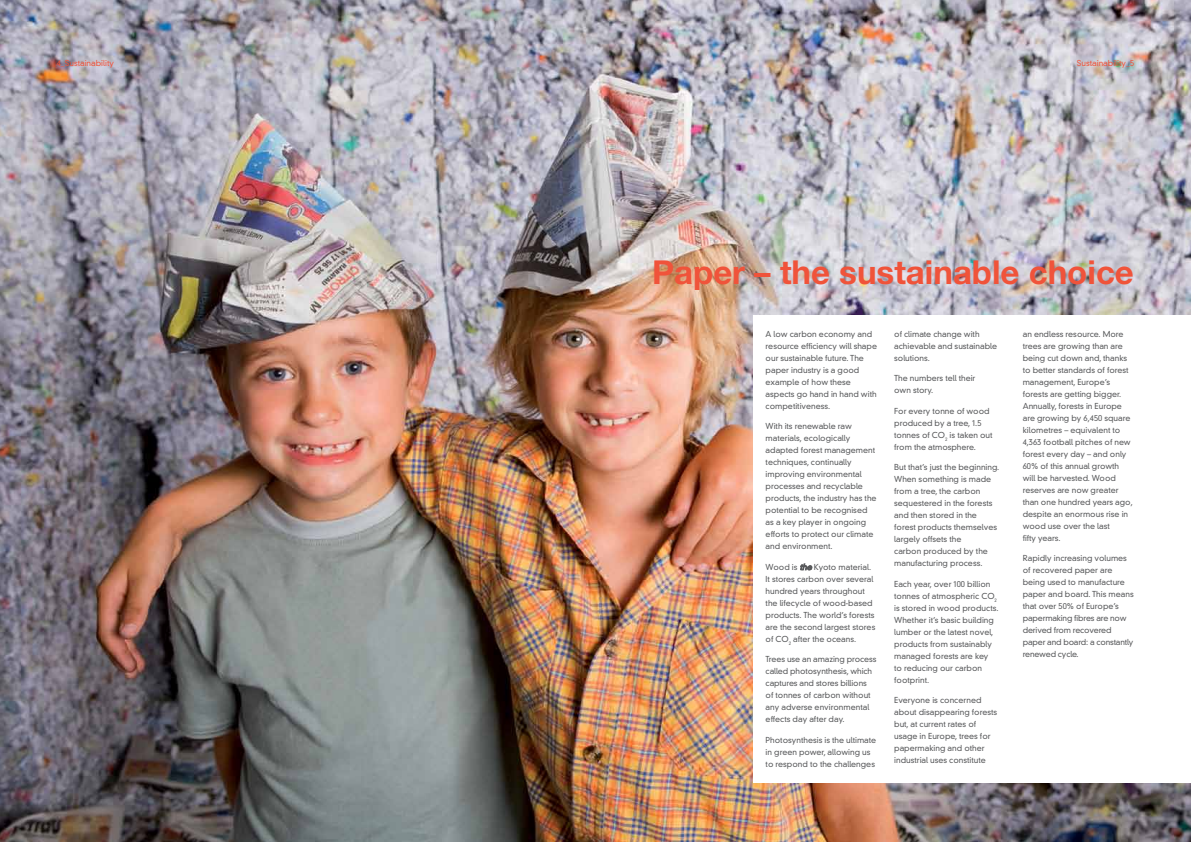
<style>
.page{position:relative;width:1191px;height:842px;background:#fff}
.page>*{position:absolute;margin:0;border:0;box-sizing:border-box;transform-origin:0 0}
.t1{font:700 33px "Helvetica Neue LT Std";color:#f0533a}
.t2{font:300 8px/12px "DIN Neuzeit Grotesk Std";color:#58595b}
.t3{font:300 8px "DIN Neuzeit Grotesk Std";color:#f0533a}
.s1{font-style:italic}
</style>
<div class="page">
<img style="left:0;top:0;width:1191px;height:842px">
<div style="left:753px;top:315px;width:438px;height:467px;background:#fff"></div>
<svg style="left:800px;top:563px;width:12px;height:7px"></svg>
<p class="t3" style="left:57px;top:58px;width:59px">4_Sustainability</p>
<p class="t3" style="left:1077px;top:58px;width:59px">Sustainability_5</p>
<h1 class="t1" style="left:652px;top:251px;width:483px">Paper – the sustainable choice</h1>
<p class="t2" style="left:765px;top:328px;width:113px">A low carbon economy and resource efficiency will shape our sustainable future. The paper industry is a good example of how these aspects go hand in hand with competitiveness.</p>
<p class="t2" style="left:765px;top:420px;width:112px">With its renewable raw materials, ecologically adapted forest management techniques, continually improving environmental processes and recyclable products, the industry has the potential to be recognised as a key player in ongoing efforts to protect our climate and environment.</p>
<p class="t2" style="left:765px;top:561px;width:111px">Wood is <span class="s1">the</span>Kyoto material.<br>It stores carbon over several hundred years throughout the lifecycle of wood-based products. The world’s forests are the second largest stores of CO<sub>2</sub> after the oceans.</p>
<p class="t2" style="left:765px;top:654px;width:112px">Trees use an amazing process called photosynthesis, which captures and stores billions of tonnes of carbon without any adverse environmental effects day after day.</p>
<p class="t2" style="left:765px;top:734px;width:112px">Photosynthesis is the ultimate in green power, allowing us to respond to the challenges</p>
<p class="t2" style="left:894px;top:328px;width:104px">of climate change with achievable and sustainable solutions.</p>
<p class="t2" style="left:894px;top:372px;width:83px">The numbers tell their own story.</p>
<p class="t2" style="left:894px;top:405px;width:100px">For every tonne of wood produced by a tree, 1.5 tonnes of CO<sub>2</sub> is taken out from the atmosphere.</p>
<p class="t2" style="left:894px;top:462px;width:107px">But that’s just the beginning.<br>When something is made from a tree, the carbon sequestered in the forests and then stored in the forest products themselves largely offsets the<br>carbon produced by the manufacturing process.</p>
<p class="t2" style="left:894px;top:578px;width:106px">Each year, over 100 billion tonnes of atmospheric CO<sub>2 </sub>is stored in wood products.<br>Whether it’s basic building lumber or the latest novel, products from sustainably managed forests are key<br>to reducing our carbon footprint.</p>
<p class="t2" style="left:894px;top:695px;width:105px">Everyone is concerned about disappearing forests but, at current rates of usage in Europe, trees for papermaking and other industrial uses constitute</p>
<p class="t2" style="left:1022px;top:328px;width:111px">an endless resource. More trees are growing than are being cut down and, thanks to better standards of forest management, Europe’s forests are getting bigger.<br>Annually, forests in Europe are growing by 6,450 square kilometres – equivalent to<br>4,363 football pitches of new forest every day – and only<br>60% of this annual growth will be harvested. Wood reserves are now greater than one hundred years ago, despite an enormous rise in wood use over the last<br>fifty years.</p>
<p class="t2" style="left:1022px;top:552px;width:112px">Rapidly increasing volumes of recovered paper are being used to manufacture paper and board. This means that over 50% of Europe’s papermaking fibres are now derived from recovered paper and board: a constantly renewed cycle.</p>
</div>
